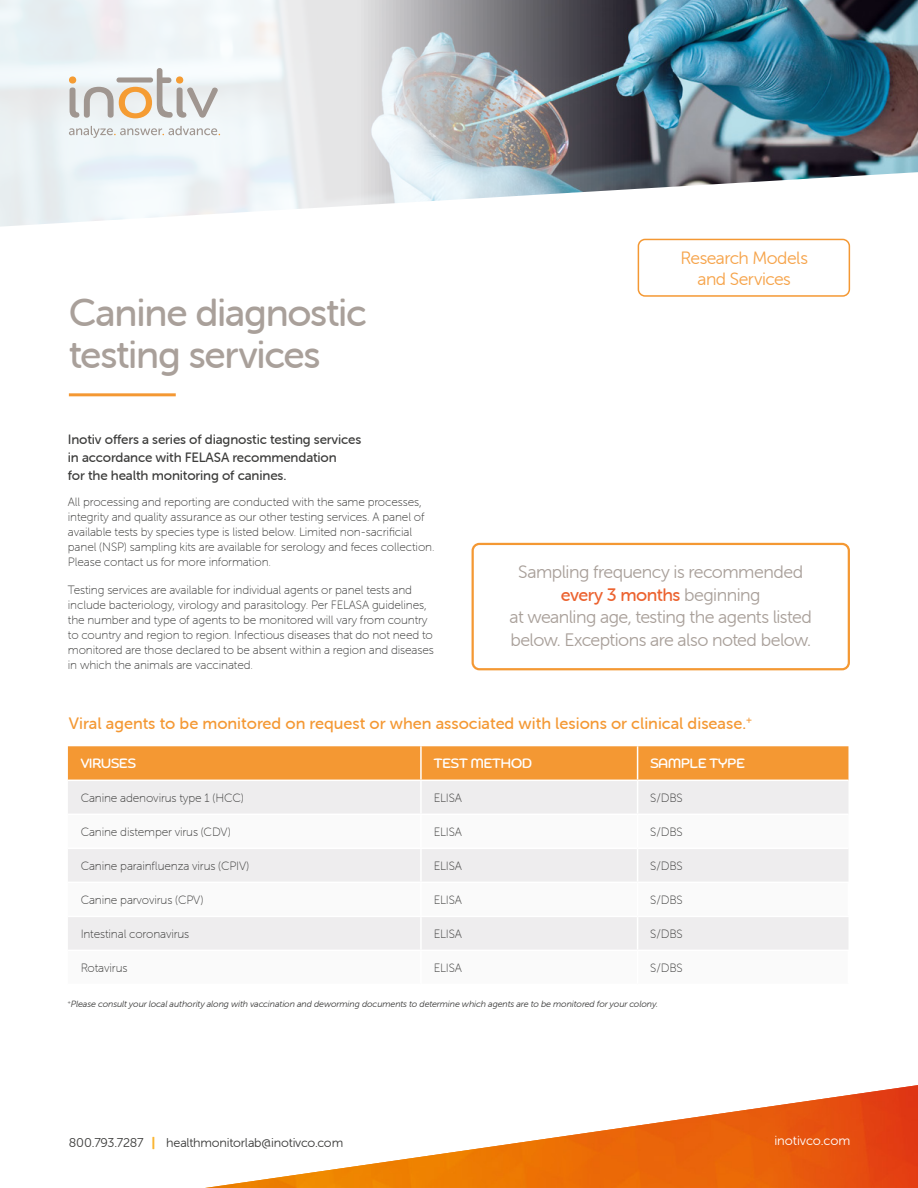
<style>
.page{position:relative;width:918px;height:1188px;background:#fff}
.page>*{position:absolute;margin:0;border:0;box-sizing:border-box;transform-origin:0 0}
.t1{font:39px/42px "Museo Sans Rounded 500";letter-spacing:-.03em;color:#a9a09a}
.t2{font:18px/22.5px "Museo Sans Rounded 300";letter-spacing:-.03em;color:#a9a09a}
.t3{font:18px "Museo Sans Rounded 500";letter-spacing:-.025em;color:#ec6330}
.t4{font:17.7px/21px "Museo Sans Rounded 300";letter-spacing:-.03em;color:#f6a349;text-align:center}
.t5{font:16.5px "Museo Sans Rounded 500";color:#f49833}
.t6{font:13.5px/18px "Museo Sans Rounded 500";letter-spacing:-.01em;color:#3c3c3b}
.t7{font:500 13.5px "Chennai";color:#fff}
.t8{font:13.2px "Museo Sans Rounded 300";color:#fff}
.t9{font:12.75px "Museo Sans Rounded 300";letter-spacing:-.015em;color:#3c3c3b}
.t10{font:12px/15px "Museo Sans Rounded 100";letter-spacing:-.01em;color:#3c3c3b}
.t11{font:italic 9px "Museo Sans Rounded 300";letter-spacing:-.01em;color:#3c3c3b}
.s1{font-family:"Museo Sans Rounded 300";color:#a9a09a}
.s2{font-family:"Museo Sans Rounded 900";color:#fab42f}
</style>
<div class="page">
<img style="left:205px;top:1085px;width:713px;height:103px">
<hr style="left:69px;top:393px;width:107px;height:3px;background:#f49833">
<div style="left:638px;top:239px;width:212px;height:58px;border:2px solid #f49833;border-radius:7px"></div>
<img style="left:0;top:0;width:918px;height:227px">
<div style="left:472px;top:543px;width:378px;height:127px;border:2px solid #f49833;border-radius:7px"></div>
<svg style="left:69px;top:68px;width:151px;height:70px"></svg>
<div style="left:68px;top:746px;width:780px;height:34px;background:#f49833"></div>
<div style="left:68px;top:781px;width:780px;height:33px;background:#eeedee"></div>
<svg style="left:68px;top:849px;width:780px;height:101px;fill:#eeedee"></svg>
<hr style="left:420px;top:781px;width:2px;height:33px;background:#fff">
<hr style="left:420px;top:849px;width:2px;height:33px;background:#fff">
<hr style="left:420px;top:917px;width:2px;height:33px;background:#fff">
<hr style="left:68px;top:882px;width:353px;height:1px;background:#fff">
<hr style="left:421px;top:882px;width:217px;height:1px;background:#fff">
<hr style="left:638px;top:882px;width:211px;height:1px;background:#fff">
<hr style="left:420px;top:883px;width:2px;height:33px;background:#fff">
<hr style="left:68px;top:916px;width:353px;height:1px;background:#fff">
<hr style="left:421px;top:916px;width:217px;height:1px;background:#fff">
<hr style="left:638px;top:916px;width:211px;height:1px;background:#fff">
<hr style="left:420px;top:746px;width:2px;height:34px;background:#fff">
<hr style="left:637px;top:746px;width:1px;height:34px;background:#fff">
<hr style="left:637px;top:781px;width:1px;height:33px;background:#fff">
<hr style="left:637px;top:849px;width:1px;height:33px;background:#fff">
<hr style="left:637px;top:883px;width:1px;height:33px;background:#fff">
<hr style="left:637px;top:917px;width:1px;height:33px;background:#fff">
<h1 class="t1" style="left:69px;top:292px;width:299px">Canine diagnostic testing services</h1>
<p class="t6" style="left:68px;top:430px;width:295px">Inotiv offers a series of diagnostic testing services in accordance with FELASA recommendation<br>for the health monitoring of canines.</p>
<p class="t10" style="left:68px;top:495px;width:368px">All processing and reporting are conducted with the same processes, integrity and quality assurance as our other testing services. A panel of available tests by species type is listed below. Limited non-sacrificial panel (NSP) sampling kits are available for serology and feces collection.<br>Please contact us for more information.</p>
<p class="t10" style="left:68px;top:583px;width:368px">Testing services are available for individual agents or panel tests and include bacteriology, virology and parasitology. Per FELASA guidelines, the number and type of agents to be monitored will vary from country to country and region to region. Infectious diseases that do not need to monitored are those declared to be absent within a region and diseases in which the animals are vaccinated.</p>
<h3 class="t4" style="left:680px;top:247px;width:129px">Research Models and Services</h3>
<h2 class="t2" style="left:518px;top:561px;width:286px">Sampling frequency is recommended</h2>
<h2 class="t3" style="left:561px;top:585px;width:201px">every 3 months <span class="s1">beginning</span></h2>
<h2 class="t2" style="left:510px;top:606px;width:304px">at weanling age, testing the agents listed below. Exceptions are also noted below.</h2>
<h3 class="t5" style="left:69px;top:714px;width:685px">Viral agents to be monitored on request or when associated with lesions or clinical disease.<sup>+</sup></h3>
<p class="t7" style="left:81px;top:755px;width:57px">VIRUSES</p>
<p class="t7" style="left:434px;top:755px;width:100px">TEST METHOD</p>
<p class="t7" style="left:650px;top:755px;width:96px">SAMPLE TYPE</p>
<p class="t10" style="left:81px;top:790px;width:165px">Canine adenovirus type 1 (HCC)</p>
<p class="t10" style="left:434px;top:790px;width:30px">ELISA</p>
<p class="t10" style="left:650px;top:790px;width:34px">S/DBS</p>
<p class="t10" style="left:81px;top:824px;width:152px">Canine distemper virus (CDV)</p>
<p class="t10" style="left:434px;top:824px;width:30px">ELISA</p>
<p class="t10" style="left:650px;top:824px;width:34px">S/DBS</p>
<p class="t10" style="left:81px;top:858px;width:170px">Canine parainfluenza virus (CPIV)</p>
<p class="t10" style="left:434px;top:858px;width:30px">ELISA</p>
<p class="t10" style="left:650px;top:858px;width:34px">S/DBS</p>
<p class="t10" style="left:81px;top:892px;width:124px">Canine parvovirus (CPV)</p>
<p class="t10" style="left:434px;top:892px;width:30px">ELISA</p>
<p class="t10" style="left:650px;top:892px;width:34px">S/DBS</p>
<p class="t10" style="left:81px;top:926px;width:110px">Intestinal coronavirus</p>
<p class="t10" style="left:434px;top:926px;width:30px">ELISA</p>
<p class="t10" style="left:650px;top:926px;width:34px">S/DBS</p>
<p class="t10" style="left:81px;top:960px;width:48px">Rotavirus</p>
<p class="t10" style="left:434px;top:960px;width:30px">ELISA</p>
<p class="t10" style="left:650px;top:960px;width:34px">S/DBS</p>
<p class="t11" style="left:68px;top:999px;width:592px"><sup>+</sup>Please consult your local authority along with vaccination and deworming documents to determine which agents are to be monitored for your colony.</p>
<p class="t9" style="left:69px;top:1136px;width:276px">800.793.7287 <span class="s2">|</span> healthmonitorlab@inotivco.com</p>
<p class="t8" style="left:774px;top:1133px;width:78px">inotivco.com</p>
</div>
